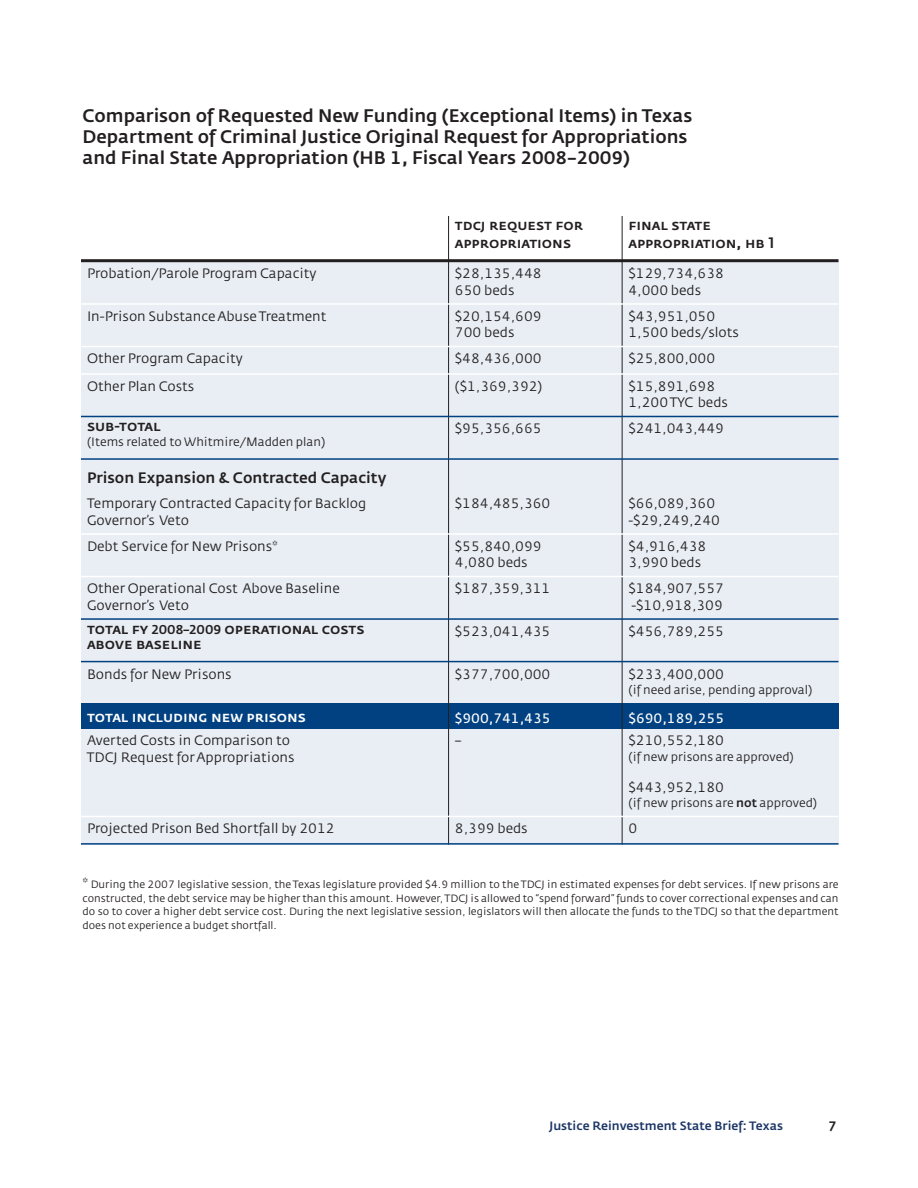
<style>
.page{position:relative;width:918px;height:1188px;background:#fff}
.page>*{position:absolute;margin:0;border:0;box-sizing:border-box;transform-origin:0 0}
.t1{font:18px/21px "Fedra Sans Medium TF";color:#231f20}
.t2{font:15px/18px "Fedra Sans Medium SC";color:#231f20}
.t3{font:15px "Fedra Sans Medium TF";color:#231f20}
.t4{font:15px "Fedra Sans Medium SC";color:#fff}
.t5{font:13.5px/16.2px "Fedra Sans Book TF";color:#231f20}
.t6{font:13.5px "Fedra Sans Normal TF";color:#fff}
.t7{font:13.5px "Fedra Sans Medium TF";color:#231f20}
.t8{font:12px "Fedra Sans Book TF";color:#231f20}
.t9{font:12px "Fedra Sans Medium TF";color:#1b3565}
.t10{font:10.5px/13.5px "Fedra Sans Book TF";color:#231f20;text-align:justify}
.s1{font-size:12.75px}
.s2{font-family:"Fedra Sans Medium TF"}
.s3{font-size:13.5px}
</style>
<div class="page">
<div style="left:81px;top:261px;width:368px;height:43px;background:#e8eef4"></div>
<div style="left:449px;top:261px;width:173px;height:43px;background:#e8eef4"></div>
<div style="left:622px;top:261px;width:216px;height:43px;background:#e8eef4"></div>
<div style="left:81px;top:304px;width:368px;height:43px;background:#e8eef4"></div>
<div style="left:449px;top:304px;width:173px;height:43px;background:#e8eef4"></div>
<div style="left:622px;top:304px;width:216px;height:43px;background:#e8eef4"></div>
<div style="left:81px;top:347px;width:368px;height:27px;background:#e8eef4"></div>
<div style="left:449px;top:347px;width:173px;height:27px;background:#e8eef4"></div>
<div style="left:622px;top:347px;width:216px;height:27px;background:#e8eef4"></div>
<div style="left:81px;top:374px;width:368px;height:42px;background:#e8eef4"></div>
<div style="left:449px;top:374px;width:173px;height:42px;background:#e8eef4"></div>
<div style="left:622px;top:374px;width:216px;height:42px;background:#e8eef4"></div>
<div style="left:81px;top:416px;width:368px;height:43px;background:#e8eef4"></div>
<div style="left:449px;top:416px;width:173px;height:43px;background:#e8eef4"></div>
<div style="left:622px;top:416px;width:216px;height:43px;background:#e8eef4"></div>
<div style="left:81px;top:459px;width:368px;height:33px;background:#e8eef4"></div>
<div style="left:449px;top:459px;width:173px;height:33px;background:#e8eef4"></div>
<div style="left:622px;top:459px;width:216px;height:33px;background:#e8eef4"></div>
<div style="left:81px;top:492px;width:368px;height:42px;background:#e8eef4"></div>
<div style="left:449px;top:492px;width:173px;height:42px;background:#e8eef4"></div>
<div style="left:622px;top:492px;width:216px;height:42px;background:#e8eef4"></div>
<div style="left:81px;top:534px;width:368px;height:43px;background:#e8eef4"></div>
<div style="left:449px;top:534px;width:173px;height:43px;background:#e8eef4"></div>
<div style="left:622px;top:534px;width:216px;height:43px;background:#e8eef4"></div>
<div style="left:81px;top:577px;width:368px;height:42px;background:#e8eef4"></div>
<div style="left:449px;top:577px;width:173px;height:42px;background:#e8eef4"></div>
<div style="left:622px;top:577px;width:216px;height:42px;background:#e8eef4"></div>
<div style="left:81px;top:619px;width:368px;height:43px;background:#e8eef4"></div>
<div style="left:449px;top:619px;width:173px;height:43px;background:#e8eef4"></div>
<div style="left:622px;top:619px;width:216px;height:43px;background:#e8eef4"></div>
<div style="left:81px;top:662px;width:368px;height:41px;background:#e8eef4"></div>
<div style="left:449px;top:662px;width:173px;height:41px;background:#e8eef4"></div>
<div style="left:622px;top:662px;width:216px;height:41px;background:#e8eef4"></div>
<div style="left:81px;top:703px;width:368px;height:26px;background:#014181"></div>
<div style="left:449px;top:703px;width:173px;height:26px;background:#014181"></div>
<div style="left:622px;top:703px;width:216px;height:26px;background:#014181"></div>
<div style="left:81px;top:729px;width:368px;height:87px;background:#e8eef4"></div>
<div style="left:449px;top:729px;width:173px;height:87px;background:#e8eef4"></div>
<div style="left:622px;top:729px;width:216px;height:87px;background:#e8eef4"></div>
<div style="left:81px;top:816px;width:368px;height:29px;background:#e8eef4"></div>
<div style="left:449px;top:816px;width:173px;height:29px;background:#e8eef4"></div>
<div style="left:622px;top:816px;width:216px;height:29px;background:#e8eef4"></div>
<hr style="left:448px;top:216px;width:1px;height:629px;background:#231f20">
<hr style="left:622px;top:216px;width:1px;height:629px;background:#231f20">
<hr style="left:81px;top:259px;width:757px;height:3px;background:#231f20">
<hr style="left:81px;top:303px;width:757px;height:2px;background:#fff">
<hr style="left:81px;top:346px;width:757px;height:1px;background:#fff">
<hr style="left:81px;top:373px;width:757px;height:2px;background:#fff">
<hr style="left:81px;top:416px;width:757px;height:1px;background:#014181">
<hr style="left:81px;top:458px;width:757px;height:2px;background:#014181">
<hr style="left:81px;top:533px;width:757px;height:2px;background:#fff">
<hr style="left:81px;top:576px;width:757px;height:1px;background:#fff">
<hr style="left:81px;top:618px;width:757px;height:2px;background:#014181">
<hr style="left:81px;top:661px;width:757px;height:1px;background:#014181">
<hr style="left:81px;top:816px;width:757px;height:1px;background:#fff">
<hr style="left:81px;top:843px;width:757px;height:2px;background:#014181">
<h1 class="t1" style="left:82px;top:105px;width:611px">Comparison of Requested New Funding (Exceptional Items) in Texas<br>Department of Criminal Justice Original Request for Appropriations and Final State Appropriation (HB 1, Fiscal Years 2008–2009)</h1>
<p class="t2" style="left:455px;top:216px;width:130px">tdcj request for appropriations</p>
<p class="t2" style="left:628px;top:216px;width:147px">final state appropriation, hb 1</p>
<p class="t5" style="left:87px;top:266px;width:231px">Probation/Parole Program Capacity</p>
<p class="t5" style="left:455px;top:266px;width:88px">$28,135,448<br>650 beds</p>
<p class="t5" style="left:628px;top:266px;width:97px">$129,734,638<br>4,000 beds</p>
<p class="t5" style="left:87px;top:309px;width:241px">In-Prison SubstanceAbuseTreatment</p>
<p class="t5" style="left:455px;top:309px;width:88px">$20,154,609<br>700 beds</p>
<p class="t5" style="left:628px;top:309px;width:112px">$43,951,050<br>1,500 beds/slots</p>
<p class="t5" style="left:87px;top:351px;width:157px">Other Program Capacity</p>
<p class="t5" style="left:455px;top:351px;width:88px">$48,436,000</p>
<p class="t5" style="left:628px;top:351px;width:88px">$25,800,000</p>
<p class="t5" style="left:87px;top:378px;width:109px">Other Plan Costs</p>
<p class="t5" style="left:455px;top:378px;width:89px">($1,369,392)</p>
<p class="t5" style="left:628px;top:378px;width:101px">$15,891,698<br>1,200TYC beds</p>
<p class="t2" style="left:87px;top:417px;width:75px">sub-total</p>
<p class="t8" style="left:87px;top:436px;width:240px">(Items related to Whitmire/Madden plan)</p>
<p class="t5" style="left:455px;top:421px;width:88px">$95,356,665</p>
<p class="t5" style="left:628px;top:421px;width:97px">$241,043,449</p>
<p class="t3" style="left:87px;top:469px;width:301px">Prison Expansion &amp; Contracted Capacity</p>
<p class="t5" style="left:87px;top:496px;width:281px">Temporary Contracted Capacity for Backlog<br>Governor’s Veto</p>
<p class="t5" style="left:455px;top:496px;width:97px">$184,485,360</p>
<p class="t5" style="left:628px;top:496px;width:93px">$66,089,360 -$29,249,240</p>
<p class="t5" style="left:87px;top:538px;width:192px">Debt Service for New Prisons*</p>
<p class="t5" style="left:455px;top:538px;width:88px">$55,840,099<br>4,080 beds</p>
<p class="t5" style="left:628px;top:538px;width:79px">$4,916,438<br>3,990 beds</p>
<p class="t5" style="left:87px;top:581px;width:254px">Other Operational Cost Above Baseline<br>Governor’s Veto</p>
<p class="t5" style="left:455px;top:581px;width:97px">$187,359,311</p>
<p class="t5" style="left:628px;top:581px;width:97px">$184,907,557 -$10,918,309</p>
<p class="t2" style="left:87px;top:622px;width:279px;line-height:15px">total fy <span class="s1">2008–2009</span> operational costs above baseline</p>
<p class="t5" style="left:455px;top:624px;width:97px">$523,041,435</p>
<p class="t5" style="left:628px;top:624px;width:97px">$456,789,255</p>
<p class="t5" style="left:87px;top:666px;width:146px">Bonds for New Prisons</p>
<p class="t5" style="left:455px;top:666px;width:97px">$377,700,000</p>
<p class="t5" style="left:628px;top:666px;width:97px">$233,400,000</p>
<p class="t8" style="left:628px;top:683px;width:185px">(if need arise, pending approval)</p>
<p class="t4" style="left:87px;top:708px;width:220px">total including new prisons</p>
<p class="t6" style="left:455px;top:711px;width:97px">$900,741,435</p>
<p class="t6" style="left:628px;top:711px;width:97px">$690,189,255</p>
<p class="t5" style="left:87px;top:733px;width:209px">Averted Costs in Comparison to<br>TDCJ Request forAppropriations</p>
<p class="t5" style="left:455px;top:733px;width:8px">–</p>
<p class="t5" style="left:628px;top:733px;width:97px">$210,552,180</p>
<p class="t8" style="left:628px;top:750px;width:167px">(if new prisons are approved)</p>
<p class="t5" style="left:628px;top:780px;width:97px">$443,952,180</p>
<p class="t8" style="left:628px;top:797px;width:190px">(if new prisons are <span class="s2">not</span> approved)</p>
<p class="t5" style="left:87px;top:821px;width:249px">Projected Prison Bed Shortfall by 2012</p>
<p class="t5" style="left:455px;top:821px;width:74px">8,399 beds</p>
<p class="t5" style="left:628px;top:821px;width:10px">0</p>
<p class="t10" style="left:82px;top:878px;width:758px"><span class="s3">*</span> During the 2007 legislative session, the Texas legislature provided $4.9 million to the TDCJ in estimated expenses for debt services. If new prisons are constructed, the debt service may be higher than this amount. However,TDCJ is allowed to “spend forward” funds to cover correctional expenses and can do so to cover a higher debt service cost. During the next legislative session, legislators will then allocate the funds to the TDCJ so that the department does not experience a budget shortfall.</p>
<p class="t9" style="left:549px;top:1118px;width:235px">Justice Reinvestment State Brief: Texas</p>
<p class="t7" style="left:828px;top:1118px;width:10px">7</p>
</div>
